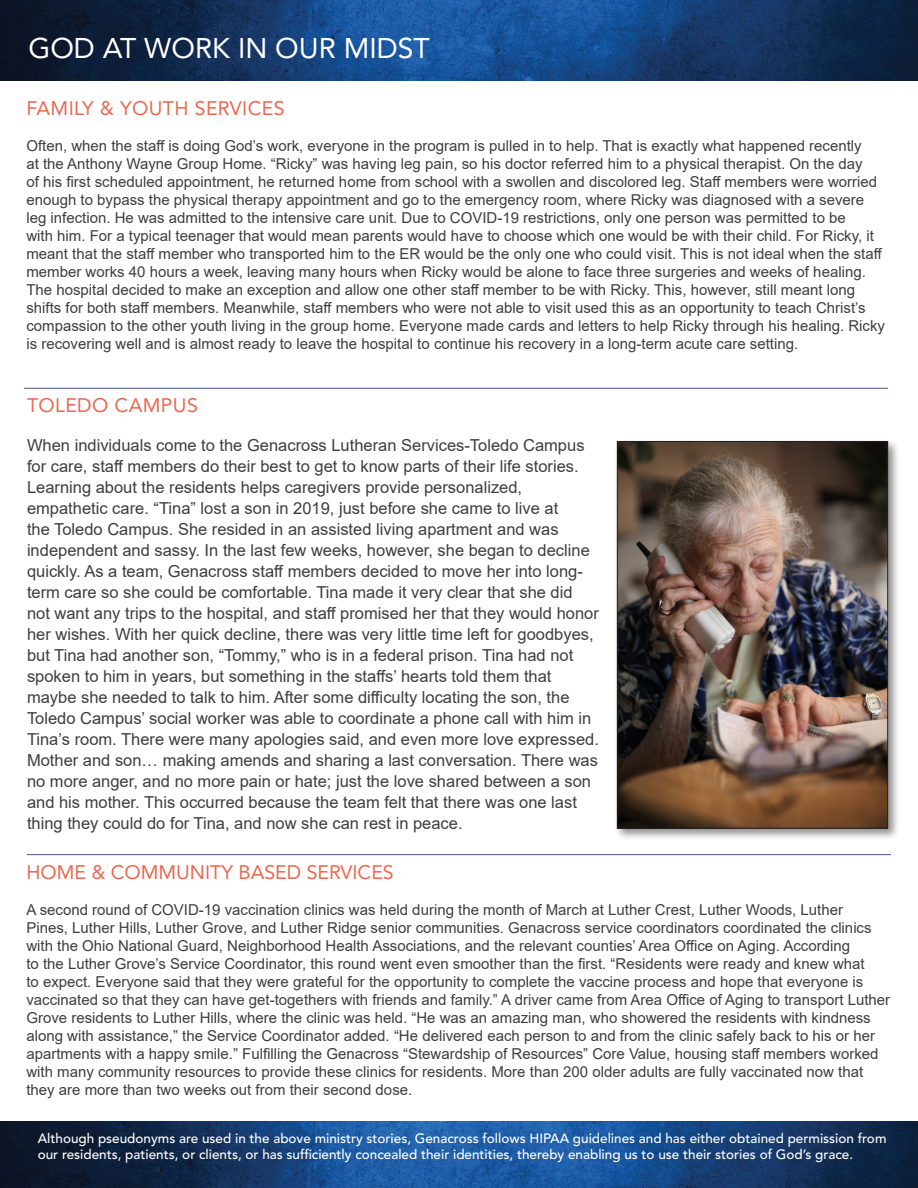
<style>
.page{position:relative;width:918px;height:1188px;background:#fff}
.page>*{position:absolute;margin:0;border:0;box-sizing:border-box;transform-origin:0 0}
.t1{font:28.35px "Avenir LT Std";color:#fff}
.t2{font:19.5px "Avenir LT Std";letter-spacing:.02em;color:#ec6750}
.t3{font:19.5px "Avenir LT Std";color:#ec6750}
.t4{font:16.5px/21px "Arial";color:#3e3e3f}
.t5{font:15px/18px "Arial";color:#3e3e3f}
.t6{font:500 13.5px/16.2px "Avenir LT Std";color:#fff}
</style>
<div class="page">
<img style="left:0;top:1121px;width:918px;height:67px">
<img style="left:0;top:0;width:918px;height:81px">
<hr style="left:24px;top:388px;width:864px;height:1px;background:#435681">
<hr style="left:27px;top:854px;width:864px;height:1px;background:#435681">
<div style="left:614px;top:438px;width:286px;height:403px;background:#231f20;opacity:.5"></div>
<img style="left:619px;top:443px;width:267px;height:383px">
<div style="left:617px;top:441px;width:271px;height:387px;border:1px solid #231f20"></div>
<p class="t1" style="left:28px;top:31px;width:403px">GOD AT WORK IN OUR MIDST</p>
<p class="t2" style="left:26px;top:96px;width:260px">FAMILY &amp; YOUTH SERVICES</p>
<p class="t5" style="left:26px;top:136px;width:860px">Often, when the staff is doing God’s work, everyone in the program is pulled in to help. That is exactly what happened recently<br>at the Anthony Wayne Group Home. “Ricky” was having leg pain, so his doctor referred him to a physical therapist. On the day<br>of his first scheduled appointment, he returned home from school with a swollen and discolored leg. Staff members were worried enough to bypass the physical therapy appointment and go to the emergency room, where Ricky was diagnosed with a severe leg infection. He was admitted to the intensive care unit. Due to COVID-19 restrictions, only one person was permitted to be<br>with him. For a typical teenager that would mean parents would have to choose which one would be with their child. For Ricky, it meant that the staff member who transported him to the ER would be the only one who could visit. This is not ideal when the staff member works 40 hours a week, leaving many hours when Ricky would be alone to face three surgeries and weeks of healing.<br>The hospital decided to make an exception and allow one other staff member to be with Ricky. This, however, still meant long shifts for both staff members. Meanwhile, staff members who were not able to visit used this as an opportunity to teach Christ’s compassion to the other youth living in the group home. Everyone made cards and letters to help Ricky through his healing. Ricky is recovering well and is almost ready to leave the hospital to continue his recovery in a long-term acute care setting.</p>
<p class="t2" style="left:27px;top:394px;width:172px">TOLEDO CAMPUS</p>
<p class="t4" style="left:27px;top:435px;width:573px">When individuals come to the Genacross Lutheran Services-Toledo Campus for care, staff members do their best to get to know parts of their life stories.<br>Learning about the residents helps caregivers provide personalized, empathetic care. “Tina” lost a son in 2019, just before she came to live at<br>the Toledo Campus. She resided in an assisted living apartment and was independent and sassy. In the last few weeks, however, she began to decline quickly. As a team, Genacross staff members decided to move her into long&shy;term care so she could be comfortable. Tina made it very clear that she did not want any trips to the hospital, and staff promised her that they would honor her wishes. With her quick decline, there was very little time left for goodbyes, but Tina had another son, “Tommy,” who is in a federal prison. Tina had not spoken to him in years, but something in the staffs’ hearts told them that maybe she needed to talk to him. After some difficulty locating the son, the Toledo Campus’ social worker was able to coordinate a phone call with him in Tina’s room. There were many apologies said, and even more love expressed.<br>Mother and son… making amends and sharing a last conversation. There was no more anger, and no more pain or hate; just the love shared between a son and his mother. This occurred because the team felt that there was one last thing they could do for Tina, and now she can rest in peace.</p>
<p class="t3" style="left:26px;top:861px;width:369px">HOME &amp; COMMUNITY BASED SERVICES</p>
<p class="t5" style="left:26px;top:900px;width:865px">A second round of COVID-19 vaccination clinics was held during the month of March at Luther Crest, Luther Woods, Luther<br>Pines, Luther Hills, Luther Grove, and Luther Ridge senior communities. Genacross service coordinators coordinated the clinics with the Ohio National Guard, Neighborhood Health Associations, and the relevant counties’ Area Office on Aging. According<br>to the Luther Grove’s Service Coordinator, this round went even smoother than the first. “Residents were ready and knew what<br>to expect. Everyone said that they were grateful for the opportunity to complete the vaccine process and hope that everyone is vaccinated so that they can have get-togethers with friends and family.” A driver came from Area Office of Aging to transport Luther Grove residents to Luther Hills, where the clinic was held. “He was an amazing man, who showered the residents with kindness along with assistance,” the Service Coordinator added. “He delivered each person to and from the clinic safely back to his or her apartments with a happy smile.” Fulfilling the Genacross “Stewardship of Resources” Core Value, housing staff members worked with many community resources to provide these clinics for residents. More than 200 older adults are fully vaccinated now that they are more than two weeks out from their second dose.</p>
<p class="t6" style="left:38px;top:1131px;width:850px">Although pseudonyms are used in the above ministry stories, Genacross follows HIPAA guidelines and has either obtained permission from our residents, patients, or clients, or has sufficiently concealed their identities, thereby enabling us to use their stories of God’s grace.</p>
</div>
